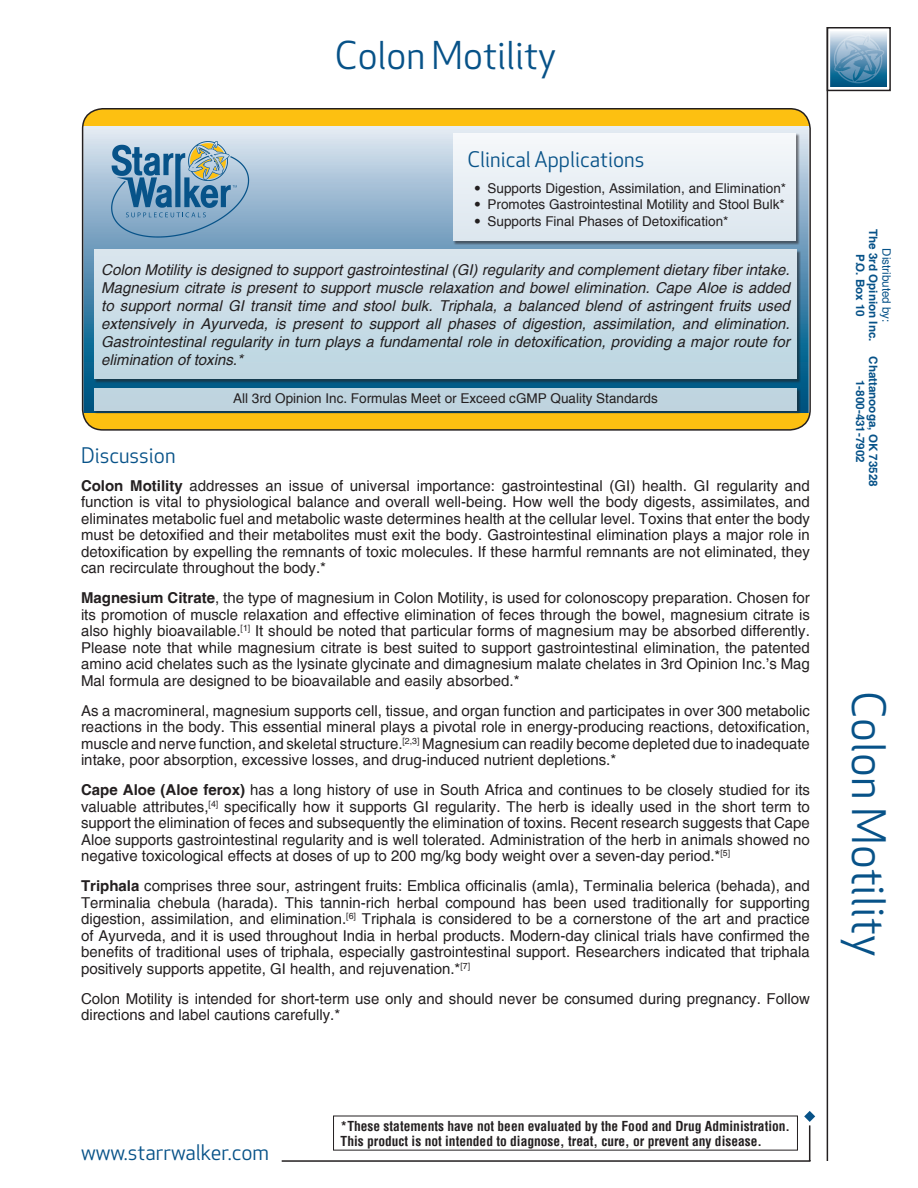
<style>
.page{position:relative;width:918px;height:1188px;background:#fff}
.page>*{position:absolute;margin:0;border:0;box-sizing:border-box;transform-origin:0 0}
.Product_Title_Side{font:45px "Apex New";color:#075288}
.Product_Title{font:37.5px "Apex New";color:#075288}
.Subheader_Clinical_A{font:21px "Apex New";color:#075288}
.Website_URL{font:21px "Apex New";color:#075288}
.Subheader{font:21px "Apex New";color:#075288}
.Body_Text{font:15px/16.5px "Helvetica";color:#231f20;text-align:justify}
.Text_in_Box{font:italic 15px/18px "Helvetica";color:#231f20;text-align:justify}
.Distributor_Statemen{font:13.5px "Helvetica";color:#231f20}
.t1{font:700 condensed 13.5px/15px "Helvetica";color:#231f20}
.t2{font:700 11.55px/12.9px "Helvetica";color:#075288;text-align:center}
.t3{font:11.55px "Helvetica";color:#075288}
.s1{font-family:"Trade Gothic LT Std"}
.s2{font-weight:700}
</style>
<div class="page">
<svg style="left:84px;top:126px;width:725px;height:288px;background:#94b6ce"></svg>
<svg style="left:111px;top:141px;width:138px;height:97px;background:#7da3bd"></svg>
<div style="left:83px;top:414px;width:727px;height:16px;background:#fdc011"></div>
<div style="left:83px;top:109px;width:727px;height:17px;background:#fdc011"></div>
<div style="left:95px;top:250px;width:706px;height:133px;background:#231f20;opacity:.75"></div>
<div style="left:94px;top:250px;width:703px;height:129px;background:linear-gradient(to bottom,#dae5ed,#bcd6e1)"></div>
<hr style="left:809px;top:1125px;width:1px;height:36px;background:#231f20">
<hr style="left:282px;top:1160px;width:529px;height:2px;background:#231f20">
<svg style="left:804px;top:1111px;width:11px;height:11px"></svg>
<img style="left:831px;top:32px;width:56px;height:55px">
<div style="left:95px;top:388px;width:706px;height:26px;background:#231f20;opacity:.75"></div>
<div style="left:94px;top:388px;width:703px;height:22px;background:#bfd4df"></div>
<div style="left:453px;top:133px;width:347px;height:112px;background:#231f20;opacity:.75"></div>
<div style="left:453px;top:133px;width:343px;height:108px;background:#e8eff5"></div>
<hr style="left:827px;top:27px;width:1px;height:1134px;background:#231f20">
<div style="left:827px;top:27px;width:64px;height:64px;border:2px solid #231f20"></div>
<p class="Product_Title" style="left:335px;top:31px;width:223px">Colon Motility</p>
<p class="Subheader_Clinical_A" style="left:467px;top:146px;width:179px">Clinical Applications</p>
<p class="Distributor_Statemen" style="left:474px;top:180px;width:314px"><span class="s1">•</span> Supports Digestion, Assimilation, and Elimination*</p>
<p class="Distributor_Statemen" style="left:474px;top:196px;width:312px"><span class="s1">•</span> Promotes Gastrointestinal Motility and Stool Bulk*</p>
<p class="Distributor_Statemen" style="left:474px;top:213px;width:256px"><span class="s1">•</span> Supports Final Phases of Detoxification*</p>
<p class="Text_in_Box" style="left:101px;top:261px;width:690px">Colon Motility is designed to support gastrointestinal (GI) regularity and complement dietary fiber intake.<br>Magnesium citrate is present to support muscle relaxation and bowel elimination. Cape Aloe is added to support normal GI transit time and stool bulk. Triphala, a balanced blend of astringent fruits used extensively in Ayurveda, is present to support all phases of digestion, assimilation, and elimination.<br>Gastrointestinal regularity in turn plays a fundamental role in detoxification, providing a major route for elimination of toxins.*</p>
<p class="Distributor_Statemen" style="left:233px;top:390px;width:426px">All 3rd Opinion Inc. Formulas Meet or Exceed cGMP Quality Standards</p>
<p class="Subheader" style="left:81px;top:442px;width:96px">Discussion</p>
<p class="Body_Text" style="left:81px;top:478px;width:730px"><span class="s2">Colon Motility</span> addresses an issue of universal importance: gastrointestinal (GI) health. GI regularity and function is vital to physiological balance and overall well-being. How well the body digests, assimilates, and eliminates metabolic fuel and metabolic waste determines health at the cellular level. Toxins that enter the body must be detoxified and their metabolites must exit the body. Gastrointestinal elimination plays a major role in detoxification by expelling the remnants of toxic molecules. If these harmful remnants are not eliminated, they can recirculate throughout the body.*</p>
<p class="Body_Text" style="left:81px;top:590px;width:730px"><span class="s2">Magnesium Citrate</span>, the type of magnesium in Colon Motility, is used for colonoscopy preparation. Chosen for its promotion of muscle relaxation and effective elimination of feces through the bowel, magnesium citrate is also highly bioavailable.<sup>[1]</sup> It should be noted that particular forms of magnesium may be absorbed differently.<br>Please note that while magnesium citrate is best suited to support gastrointestinal elimination, the patented amino acid chelates such as the lysinate glycinate and dimagnesium malate chelates in 3rd Opinion Inc.’s Mag Mal formula are designed to be bioavailable and easily absorbed.*</p>
<p class="Body_Text" style="left:81px;top:703px;width:730px">As a macromineral, magnesium supports cell, tissue, and organ function and participates in over 300 metabolic reactions in the body. This essential mineral plays a pivotal role in energy-producing reactions, detoxification, muscle and nerve function, and skeletal structure.<sup>[2,3]</sup> Magnesium can readily become depleted due to inadequate intake, poor absorption, excessive losses, and drug-induced nutrient depletions.*</p>
<p class="Body_Text" style="left:81px;top:782px;width:731px"><span class="s2">Cape Aloe (Aloe ferox)</span> has a long history of use in South Africa and continues to be closely studied for its valuable attributes,<sup>[4]</sup> specifically how it supports GI regularity. The herb is ideally used in the short term to support the elimination of feces and subsequently the elimination of toxins. Recent research suggests that Cape Aloe supports gastrointestinal regularity and is well tolerated. Administration of the herb in animals showed no negative toxicological effects at doses of up to 200 mg/kg body weight over a seven-day period.*<sup>[5]</sup></p>
<p class="Body_Text" style="left:81px;top:878px;width:730px"><span class="s2">Triphala</span> comprises three sour, astringent fruits: Emblica officinalis (amla), Terminalia belerica (behada), and Terminalia chebula (harada). This tannin-rich herbal compound has been used traditionally for supporting digestion, assimilation, and elimination.<sup>[6]</sup> Triphala is considered to be a cornerstone of the art and practice of Ayurveda, and it is used throughout India in herbal products. Modern-day clinical trials have confirmed the benefits of traditional uses of triphala, especially gastrointestinal support. Researchers indicated that triphala positively supports appetite, GI health, and rejuvenation.*<sup>[7]</sup></p>
<p class="Body_Text" style="left:81px;top:991px;width:730px">Colon Motility is intended for short-term use only and should never be consumed during pregnancy. Follow directions and label cautions carefully.*</p>
<p class="t2" style="left:879px;top:229px;width:114px;rotate:90deg">The 3rd Opinion Inc.<br>P.O. Box 10</p>
<p class="t2" style="left:879px;top:356px;width:132px;rotate:90deg">Chattanooga, OK 73528<br>1-800-431-7902</p>
<p class="t3" style="left:893px;top:248px;width:76px;rotate:90deg">Distributed by:</p>
<p class="Product_Title_Side" style="left:897px;top:691px;width:267px;rotate:90deg">Colon Motility</p>
<p class="Website_URL" style="left:81px;top:1139px;width:190px">www.starrwalker.com</p>
<p class="t1" style="left:341px;top:1118px;width:451px">*These statements have not been evaluated by the Food and Drug Administration.<br>This product is not intended to diagnose, treat, cure, or prevent any disease.</p>
</div>
